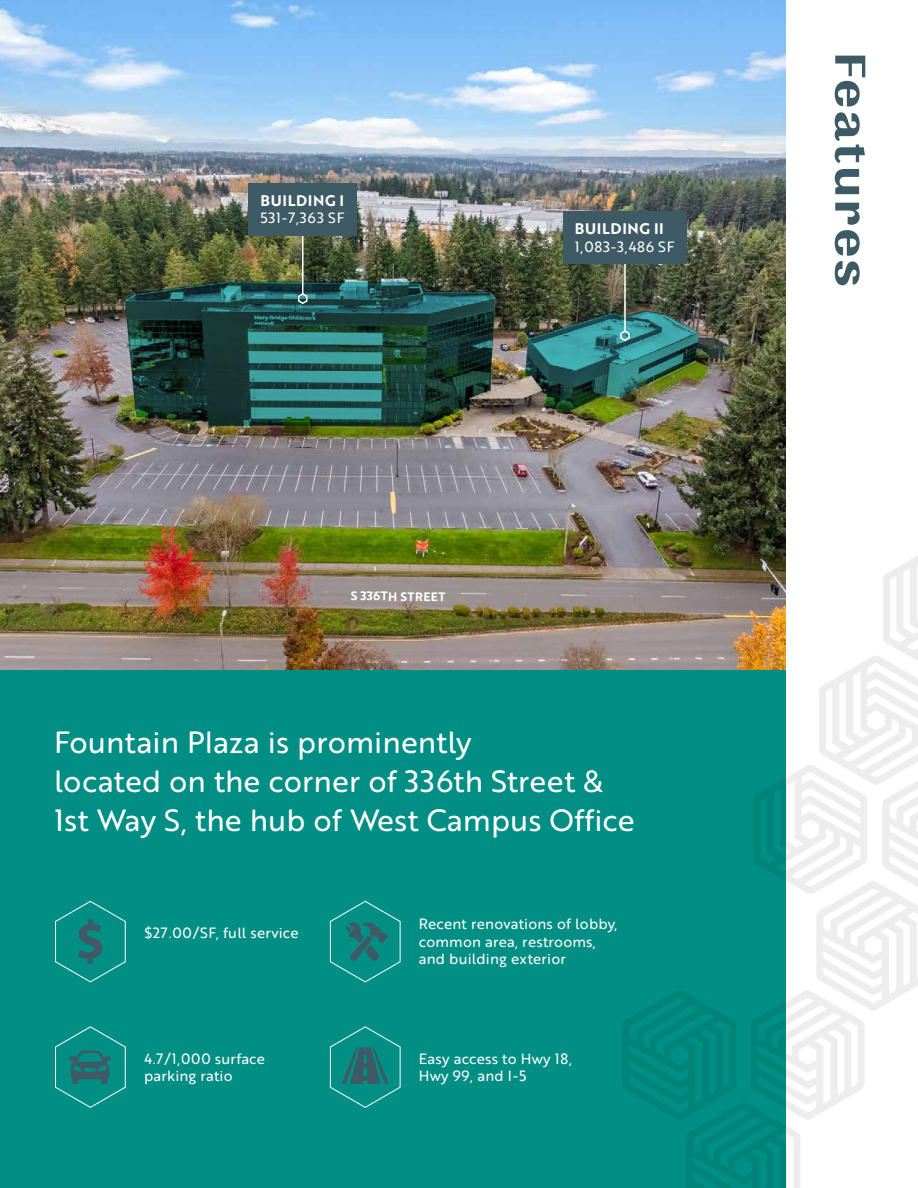
<style>
.page{position:relative;width:918px;height:1188px;background:#fff}
.page>*{position:absolute;margin:0;border:0;box-sizing:border-box;transform-origin:0 0}
.t1{font:500 51px "Quilon";letter-spacing:.04em;color:#3e5a64}
.t2{font:30px/39px "Brother 1816 Printed";color:#fff}
.t3{font:700 15px "Brother 1816 Printed";letter-spacing:.04em;color:#fff}
.t4{font:14.55px/17.4px "Brother 1816 Printed";letter-spacing:.01em;color:#fff}
.t5{font:700 12px "Brother 1816 Printed";color:#fff}
</style>
<div class="page">
<div style="left:0;top:670px;width:786px;height:518px;background:#018e84"></div>
<img style="left:0;top:0;width:786px;height:670px">
<svg style="left:623px;top:543px;width:295px;height:645px"></svg>
<svg style="left:55px;top:900px;width:71px;height:83px"></svg>
<svg style="left:330px;top:900px;width:71px;height:83px"></svg>
<svg style="left:330px;top:1026px;width:71px;height:82px"></svg>
<svg style="left:55px;top:1026px;width:71px;height:82px"></svg>
<svg style="left:124px;top:282px;width:371px;height:144px;background:#25504a"></svg>
<svg style="left:297px;top:292px;width:12px;height:13px"></svg>
<hr style="left:302px;top:212px;width:2px;height:82px;background:#fff">
<div style="left:249px;top:183px;width:108px;height:52px;background:#3e5a64"></div>
<img style="left:525px;top:310px;width:174px;height:102px">
<hr style="left:624px;top:257px;width:2px;height:74px;background:#fff">
<div style="left:563px;top:212px;width:124px;height:52px;background:#3e5a64"></div>
<p class="t3" style="left:261px;top:189px;width:85px">BUILDING I</p>
<p class="t4" style="left:261px;top:209px;width:86px">531-7,363 SF</p>
<p class="t3" style="left:575px;top:218px;width:90px">BUILDING II</p>
<p class="t4" style="left:575px;top:237px;width:101px">1,083-3,486 SF</p>
<p class="t5" style="left:351px;top:587px;width:96px;rotate:1deg">S 336TH STREET</p>
<p class="t2" style="left:54px;top:721px;width:582px">Fountain Plaza is prominently<br>located on the corner of 336th Street &amp;<br>1st Way S, the hub of West Campus Office</p>
<p class="t4" style="left:144px;top:924px;width:156px">$27.00/SF, full service</p>
<p class="t4" style="left:419px;top:915px;width:200px">Recent renovations of lobby, common area, restrooms, and building exterior</p>
<p class="t4" style="left:144px;top:1049px;width:123px">4.7/1,000 surface parking ratio</p>
<p class="t4" style="left:419px;top:1049px;width:155px">Easy access to Hwy 18,<br>Hwy 99, and I-5</p>
<p class="t1" style="left:877px;top:52px;width:236px;rotate:90deg">Features</p>
</div>
